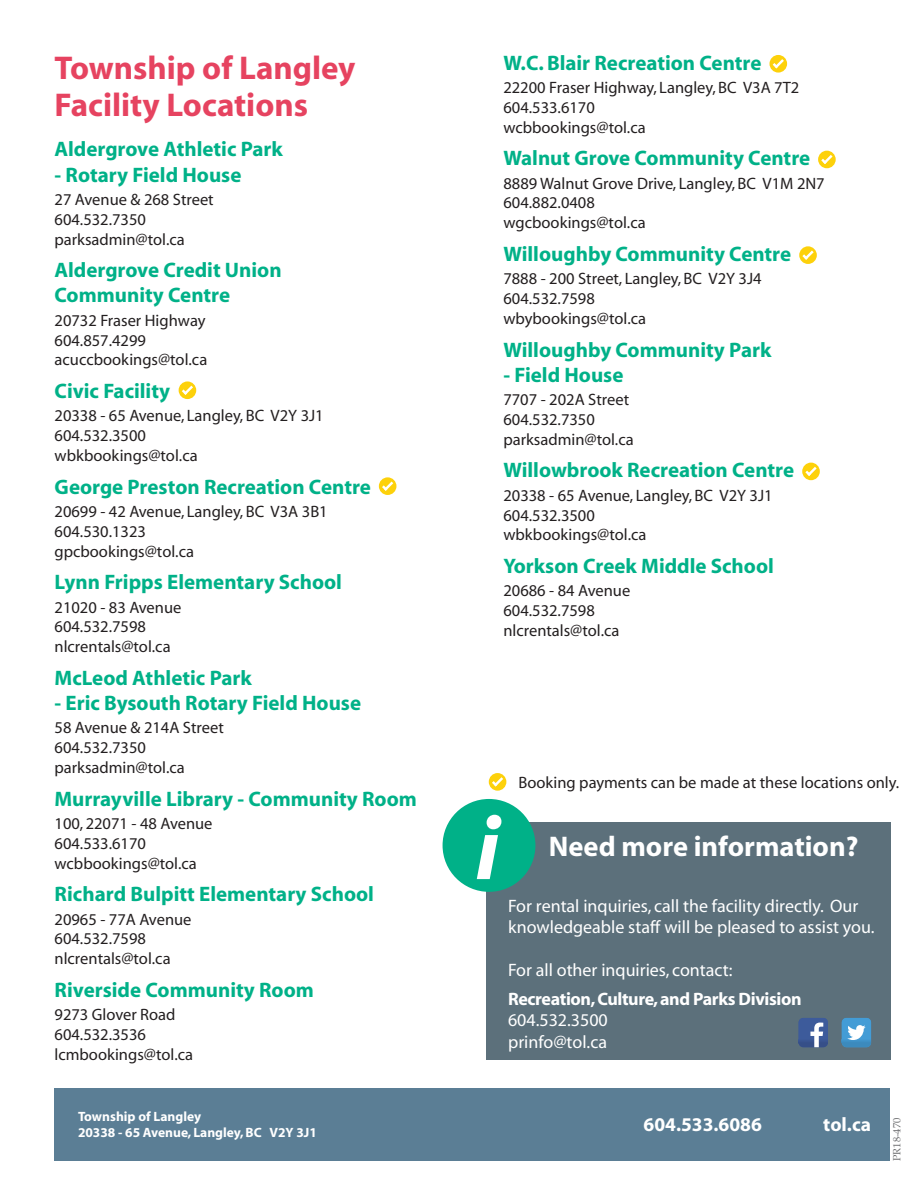
<style>
.page{position:relative;width:918px;height:1188px;background:#fff}
.page>*{position:absolute;margin:0;border:0;box-sizing:border-box;transform-origin:0 0}
.t1{font:italic 700 90px "Myriad";color:#fff}
.t2{font:700 33px/37.5px "Myriad";color:#e64360}
.t3{font:700 28.5px "Myriad";color:#fff}
.t4{font:700 21px/25.2px "Myriad";color:#00b188}
.t5{font:700 19.5px "Myriad";color:#fff}
.t6{font:18px/21.6px "Myriad";color:#fff}
.t7{font:700 18px "Myriad";letter-spacing:-.02em;color:#fff}
.t8{font:16.5px/19.8px "Myriad";color:#231f20}
.t9{font:700 13.5px/16.2px "Myriad";color:#fff}
.t10{font:10.5px "Palatino Linotype";color:#6d6e70}
</style>
<div class="page">
<div style="left:55px;top:1088px;width:835px;height:72px;background:#5b7e95"></div>
<svg style="left:769px;top:55px;width:18px;height:18px"></svg>
<svg style="left:773px;top:59px;width:11px;height:9px"></svg>
<div style="left:818px;top:151px;width:18px;height:17px;background:#fdd10b;border-radius:50%"></div>
<svg style="left:821px;top:155px;width:12px;height:9px"></svg>
<svg style="left:799px;top:246px;width:18px;height:18px"></svg>
<svg style="left:802px;top:251px;width:12px;height:9px"></svg>
<div style="left:802px;top:463px;width:18px;height:17px;background:#fdd10b;border-radius:50%"></div>
<svg style="left:805px;top:467px;width:12px;height:9px"></svg>
<div style="left:179px;top:381px;width:17px;height:18px;background:#fdd10b;border-radius:50%"></div>
<svg style="left:182px;top:386px;width:11px;height:9px"></svg>
<div style="left:379px;top:477px;width:17px;height:18px;background:#fdd10b;border-radius:50%"></div>
<svg style="left:382px;top:482px;width:11px;height:9px"></svg>
<div style="left:486px;top:823px;width:404px;height:237px;background:#5c707b"></div>
<div style="left:443px;top:799px;width:92px;height:93px;background:#00b188;border-radius:50%"></div>
<hr style="left:842px;top:1043px;width:29px;height:4px;background:#3c8abd">
<svg style="left:799px;top:1018px;width:29px;height:29px"></svg>
<svg style="left:842px;top:1018px;width:29px;height:25px"></svg>
<div style="left:489px;top:773px;width:17px;height:18px;background:#fdd10b;border-radius:50%"></div>
<svg style="left:492px;top:777px;width:11px;height:9px"></svg>
<h2 class="t2" style="left:55px;top:52px;width:302px">Township of Langley<br>Facility Locations</h2>
<p class="t4" style="left:55px;top:138px;width:230px">Aldergrove Athletic Park</p>
<p class="t4" style="left:55px;top:164px;width:188px">- Rotary Field House</p>
<p class="t8" style="left:55px;top:191px;width:161px">27 Avenue &amp; 268 Street<br>604.532.7350 parksadmin@tol.ca</p>
<p class="t4" style="left:55px;top:259px;width:229px">Aldergrove Credit Union<br>Community Centre</p>
<p class="t8" style="left:55px;top:312px;width:154px">20732 Fraser Highway<br>604.857.4299 acuccbookings@tol.ca</p>
<p class="t4" style="left:55px;top:380px;width:117px">Civic Facility</p>
<p class="t8" style="left:55px;top:407px;width:271px">20338 - 65 Avenue, Langley, BC V2Y 3J1<br>604.532.3500<br>wbkbookings@tol.ca</p>
<p class="t4" style="left:55px;top:476px;width:318px">George Preston Recreation Centre</p>
<p class="t8" style="left:55px;top:503px;width:275px">20699 - 42 Avenue, Langley, BC V3A 3B1<br>604.530.1323<br>gpcbookings@tol.ca</p>
<p class="t4" style="left:55px;top:571px;width:289px">Lynn Fripps Elementary School</p>
<p class="t8" style="left:55px;top:598px;width:128px">21020 - 83 Avenue<br>604.532.7598 nlcrentals@tol.ca</p>
<p class="t4" style="left:55px;top:667px;width:199px">McLeod Athletic Park</p>
<p class="t4" style="left:55px;top:692px;width:308px">- Eric Bysouth Rotary Field House</p>
<p class="t8" style="left:55px;top:719px;width:171px">58 Avenue &amp; 214A Street<br>604.532.7350 parksadmin@tol.ca</p>
<p class="t4" style="left:55px;top:788px;width:364px">Murrayville Library - Community Room</p>
<p class="t8" style="left:55px;top:815px;width:160px">100, 22071 - 48 Avenue<br>604.533.6170 wcbbookings@tol.ca</p>
<p class="t4" style="left:55px;top:883px;width:321px">Richard Bulpitt Elementary School</p>
<p class="t8" style="left:55px;top:911px;width:138px">20965 - 77A Avenue<br>604.532.7598 nlcrentals@tol.ca</p>
<p class="t4" style="left:55px;top:979px;width:261px">Riverside Community Room</p>
<p class="t8" style="left:55px;top:1006px;width:140px">9273 Glover Road<br>604.532.3536 lcmbookings@tol.ca</p>
<p class="t4" style="left:503px;top:52px;width:260px">W.C. Blair Recreation Centre</p>
<p class="t8" style="left:503px;top:79px;width:297px">22200 Fraser Highway, Langley, BC V3A 7T2<br>604.533.6170<br>wcbbookings@tol.ca</p>
<p class="t4" style="left:503px;top:147px;width:308px">Walnut Grove Community Centre</p>
<p class="t8" style="left:503px;top:175px;width:323px">8889 Walnut Grove Drive, Langley, BC V1M 2N7<br>604.882.0408<br>wgcbookings@tol.ca</p>
<p class="t4" style="left:503px;top:243px;width:289px">Willoughby Community Centre</p>
<p class="t8" style="left:503px;top:270px;width:260px">7888 - 200 Street, Langley, BC V2Y 3J4<br>604.532.7598<br>wbybookings@tol.ca</p>
<p class="t4" style="left:503px;top:339px;width:270px">Willoughby Community Park</p>
<p class="t4" style="left:503px;top:364px;width:122px">- Field House</p>
<p class="t8" style="left:503px;top:391px;width:132px">7707 - 202A Street<br>604.532.7350 parksadmin@tol.ca</p>
<p class="t4" style="left:503px;top:459px;width:292px">Willowbrook Recreation Centre</p>
<p class="t8" style="left:503px;top:487px;width:271px">20338 - 65 Avenue, Langley, BC V2Y 3J1<br>604.532.3500<br>wbkbookings@tol.ca</p>
<p class="t4" style="left:503px;top:555px;width:272px">Yorkson Creek Middle School</p>
<p class="t8" style="left:503px;top:582px;width:128px">20686 - 84 Avenue<br>604.532.7598 nlcrentals@tol.ca</p>
<h1 class="t1" style="left:476px;top:815px;width:25px">i</h1>
<p class="t8" style="left:518px;top:774px;width:382px">Booking payments can be made at these locations only.</p>
<h3 class="t3" style="left:549px;top:836px;width:311px">Need more information?</h3>
<p class="t6" style="left:508px;top:896px;width:368px">For rental inquiries, call the facility directly. Our knowledgeable staff will be pleased to assist you.</p>
<p class="t6" style="left:508px;top:961px;width:226px">For all other inquiries, contact:</p>
<p class="t7" style="left:508px;top:992px;width:295px">Recreation, Culture, and Parks Division</p>
<p class="t6" style="left:508px;top:1011px;width:101px">604.532.3500 prinfo@tol.ca</p>
<p class="t9" style="left:78px;top:1110px;width:240px">Township of Langley<br>20338 - 65 Avenue, Langley, BC V2Y 3J1</p>
<p class="t5" style="left:644px;top:1117px;width:120px">604.533.6086</p>
<p class="t5" style="left:823px;top:1117px;width:49px">tol.ca</p>
<p class="t10" style="left:893px;top:1161px;width:45px;rotate:-90deg">PR18-470</p>
</div>
